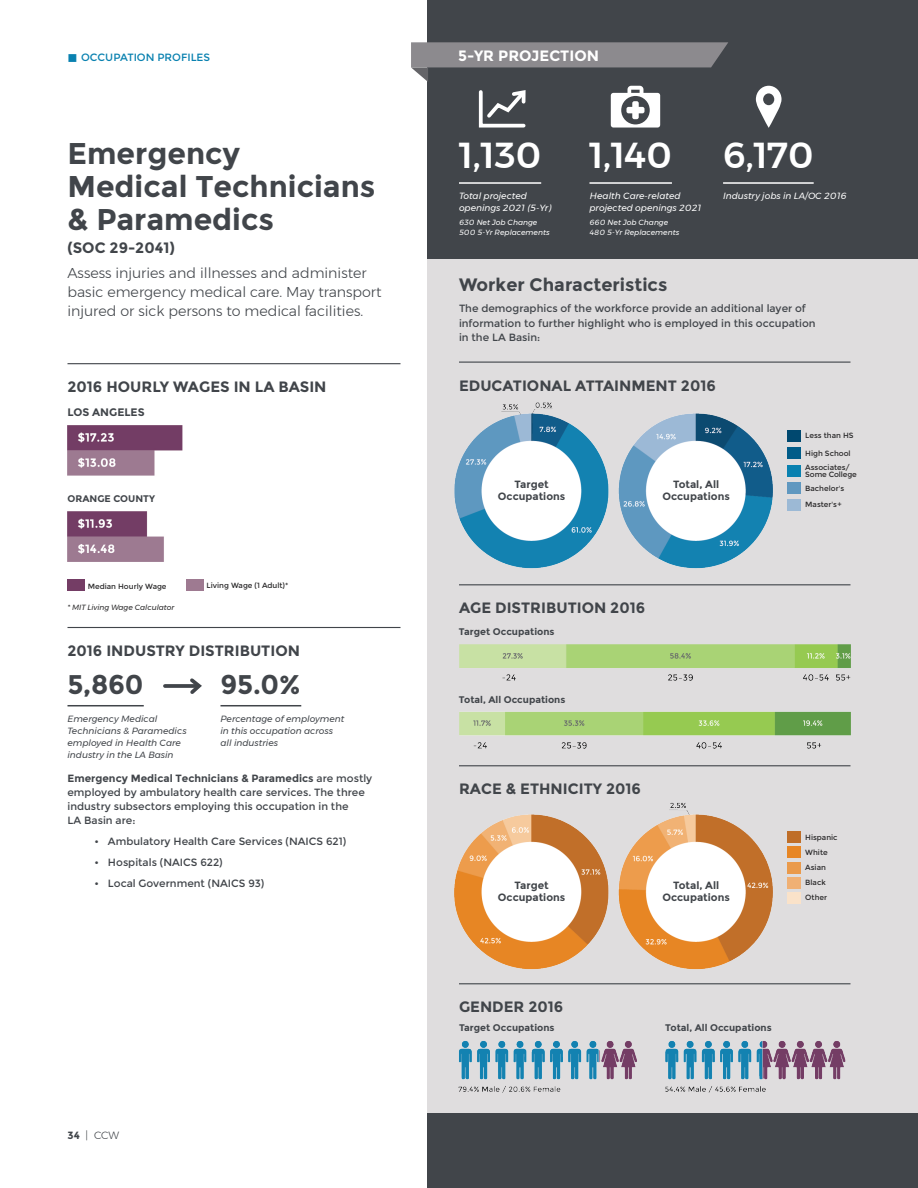
<style>
.page{position:relative;width:918px;height:1188px;background:#fff}
.page>*{position:absolute;margin:0;border:0;box-sizing:border-box;transform-origin:0 0}
.t1{font:500 36px "Montserrat";color:#fff}
.t2{font:700 30px/33px "Montserrat";color:#41454a}
.t3{font:700 27px "Montserrat";color:#41454a}
.t4{font:700 18px "Montserrat";color:#41454a}
.t5{font:700 15px "Montserrat";color:#41454a}
.t6{font:700 15px "Montserrat";color:#fff}
.t7{font:300 14.25px/18.8px "Montserrat";color:#41454a}
.t8{font:700 10.8px "Montserrat";color:#41454a}
.t9{font:10.5px/14.2px "Montserrat";color:#41454a}
.t10{font:700 10.5px/12px "Montserrat";color:#41454a;text-align:center}
.t11{font:10.5px "Montserrat";color:#0981b0}
.t12{font:300 10.5px "Montserrat";color:#41454a}
.t13{font:700 9.6px "Montserrat";color:#41454a}
.t14{font:italic 9px/12px "Montserrat";color:#41454a}
.t15{font:italic 9px/12px "Montserrat";color:#fff}
.t16{font:7.5px/15px "Montserrat";color:#292829}
.t17{font:italic 7.5px/10.5px "Montserrat";color:#fff}
.t18{font:italic 7.5px "Montserrat";color:#292829}
.s1{font-weight:700}
</style>
<div class="page">
<div style="left:428px;top:0;width:490px;height:1188px;background:#dfddde"></div>
<div style="left:428px;top:0;width:490px;height:258px;background:#41454a"></div>
<div style="left:428px;top:1114px;width:490px;height:74px;background:#41454a"></div>
<img style="left:68px;top:425px;width:115px;height:137px">
<div style="left:68px;top:580px;width:17px;height:11px;background:#743d65"></div>
<div style="left:186px;top:580px;width:18px;height:11px;background:#9e7a91"></div>
<img style="left:459px;top:1041px;width:387px;height:52px">
<img style="left:454px;top:402px;width:319px;height:167px">
<img style="left:454px;top:802px;width:319px;height:168px">
<img style="left:459px;top:645px;width:391px;height:103px">
<hr style="left:68px;top:363px;width:332px;height:1px;background:#41454a">
<hr style="left:459px;top:362px;width:391px;height:1px;background:#41454a">
<div style="left:788px;top:430px;width:13px;height:12px;background:#00486f"></div>
<div style="left:788px;top:448px;width:13px;height:11px;background:#005c89"></div>
<div style="left:788px;top:465px;width:13px;height:11px;background:#0981b0"></div>
<div style="left:788px;top:499px;width:13px;height:12px;background:#9cb9d5"></div>
<div style="left:788px;top:482px;width:13px;height:11px;background:#6098c0"></div>
<hr style="left:459px;top:983px;width:391px;height:1px;background:#41454a">
<div style="left:788px;top:831px;width:13px;height:12px;background:#bf6e28"></div>
<div style="left:788px;top:847px;width:13px;height:11px;background:#e78625"></div>
<div style="left:788px;top:862px;width:13px;height:12px;background:#ea9a4b"></div>
<div style="left:788px;top:893px;width:13px;height:11px;background:#fae2c9"></div>
<div style="left:788px;top:877px;width:13px;height:12px;background:#f0b074"></div>
<hr style="left:459px;top:765px;width:391px;height:1px;background:#41454a">
<hr style="left:459px;top:584px;width:391px;height:1px;background:#41454a">
<svg style="left:165px;top:684px;width:22px;height:4px"></svg>
<svg style="left:187px;top:678px;width:15px;height:16px"></svg>
<hr style="left:459px;top:182px;width:82px;height:2px;background:#fff">
<hr style="left:589px;top:182px;width:83px;height:2px;background:#fff">
<hr style="left:723px;top:182px;width:91px;height:2px;background:#fff">
<hr style="left:68px;top:705px;width:76px;height:1px;background:#41454a">
<hr style="left:220px;top:705px;width:81px;height:1px;background:#41454a">
<hr style="left:68px;top:627px;width:332px;height:1px;background:#41454a">
<svg style="left:756px;top:86px;width:26px;height:42px"></svg>
<svg style="left:411px;top:42px;width:317px;height:87px"></svg>
<p class="t11" style="left:81px;top:52px;width:131px">OCCUPATION PROFILES</p>
<h2 class="t2" style="left:68px;top:137px;width:310px">Emergency<br>Medical Technicians &amp; Paramedics</h2>
<h3 class="t5" style="left:68px;top:238px;width:109px">(SOC 29-2041)</h3>
<h3 class="t7" style="left:68px;top:263px;width:316px">Assess injuries and illnesses and administer basic emergency medical care. May transport injured or sick persons to medical facilities.</h3>
<h3 class="t5" style="left:68px;top:378px;width:261px">2016 HOURLY WAGES IN LA BASIN</h3>
<p class="t8" style="left:68px;top:405px;width:79px">LOS ANGELES</p>
<p class="t13" style="left:68px;top:493px;width:89px">ORANGE COUNTY</p>
<p class="t16" style="left:88px;top:579px;width:80px">Median Hourly Wage</p>
<p class="t16" style="left:207px;top:578px;width:83px">Living Wage (1 Adult)*</p>
<p class="t18" style="left:68px;top:602px;width:109px">* MIT Living Wage Calculator</p>
<h3 class="t5" style="left:68px;top:642px;width:234px">2016 INDUSTRY DISTRIBUTION</h3>
<h3 class="t3" style="left:68px;top:668px;width:78px">5,860</h3>
<p class="t14" style="left:68px;top:713px;width:121px">Emergency Medical<br>Technicians &amp; Paramedics employed in Health Care industry in the LA Basin</p>
<h3 class="t3" style="left:220px;top:668px;width:82px">95.0%</h3>
<p class="t14" style="left:220px;top:713px;width:125px">Percentage of employment in this occupation across all industries</p>
<p class="t9" style="left:68px;top:771px;width:306px"><span class="s1">Emergency Medical Technicians &amp; Paramedics</span> are mostly employed by ambulatory health care services. The three industry subsectors employing this occupation in the<br>LA Basin are:</p>
<p class="t9" style="left:94px;top:835px;width:253px">• Ambulatory Health Care Services (NAICS 621)</p>
<p class="t9" style="left:94px;top:856px;width:130px">• Hospitals (NAICS 622)</p>
<p class="t9" style="left:94px;top:877px;width:171px">• Local Government (NAICS 93)</p>
<p class="t12" style="left:68px;top:1128px;width:53px"><span class="s1">34</span> | CCW</p>
<h3 class="t6" style="left:458px;top:46px;width:142px">5-YR PROJECTION</h3>
<h1 class="t1" style="left:459px;top:127px;width:84px">1,130</h1>
<p class="t15" style="left:459px;top:189px;width:94px">Total projected openings 2021 (5-Yr)</p>
<p class="t17" style="left:459px;top:217px;width:92px">630 Net Job Change<br>500 5-Yr Replacements</p>
<h1 class="t1" style="left:589px;top:127px;width:84px">1,140</h1>
<p class="t15" style="left:589px;top:189px;width:113px">Health Care-related projected openings 2021</p>
<p class="t17" style="left:589px;top:217px;width:91px">660 Net Job Change<br>480 5-Yr Replacements</p>
<h1 class="t1" style="left:723px;top:127px;width:92px">6,170</h1>
<p class="t15" style="left:723px;top:189px;width:125px">Industry jobs in LA/OC 2016</p>
<h3 class="t4" style="left:459px;top:274px;width:210px">Worker Characteristics</h3>
<p class="t9" style="left:459px;top:302px;width:358px">The demographics of the workforce provide an additional layer of information to further highlight who is employed in this occupation in the LA Basin:</p>
<h3 class="t5" style="left:459px;top:377px;width:258px">EDUCATIONAL ATTAINMENT 2016</h3>
<p class="t10" style="left:498px;top:478px;width:69px">Target<br>Occupations</p>
<p class="t10" style="left:662px;top:478px;width:69px">Total, All<br>Occupations</p>
<h3 class="t5" style="left:459px;top:599px;width:188px">AGE DISTRIBUTION 2016</h3>
<p class="t13" style="left:459px;top:626px;width:97px">Target Occupations</p>
<p class="t13" style="left:459px;top:694px;width:108px">Total, All Occupations</p>
<h3 class="t5" style="left:459px;top:780px;width:183px">RACE &amp; ETHNICITY 2016</h3>
<p class="t10" style="left:498px;top:879px;width:69px">Target<br>Occupations</p>
<p class="t10" style="left:662px;top:879px;width:69px">Total, All<br>Occupations</p>
<p class="t16" style="left:805px;top:428px;width:50px">Less than HS</p>
<p class="t16" style="left:805px;top:446px;width:47px;line-height:14.2px">High School<br>Associates/</p>
<p class="t16" style="left:805px;top:468px;width:53px;line-height:13.5px">Some College<br>Bachelor's</p>
<p class="t16" style="left:805px;top:497px;width:38px">Master's+</p>
<p class="t16" style="left:805px;top:830px;width:34px">Hispanic<br>White<br>Asian<br>Black<br>Other</p>
<h3 class="t5" style="left:459px;top:998px;width:106px">GENDER 2016</h3>
<p class="t13" style="left:459px;top:1022px;width:97px">Target Occupations</p>
<p class="t13" style="left:665px;top:1022px;width:108px">Total, All Occupations</p>
</div>
